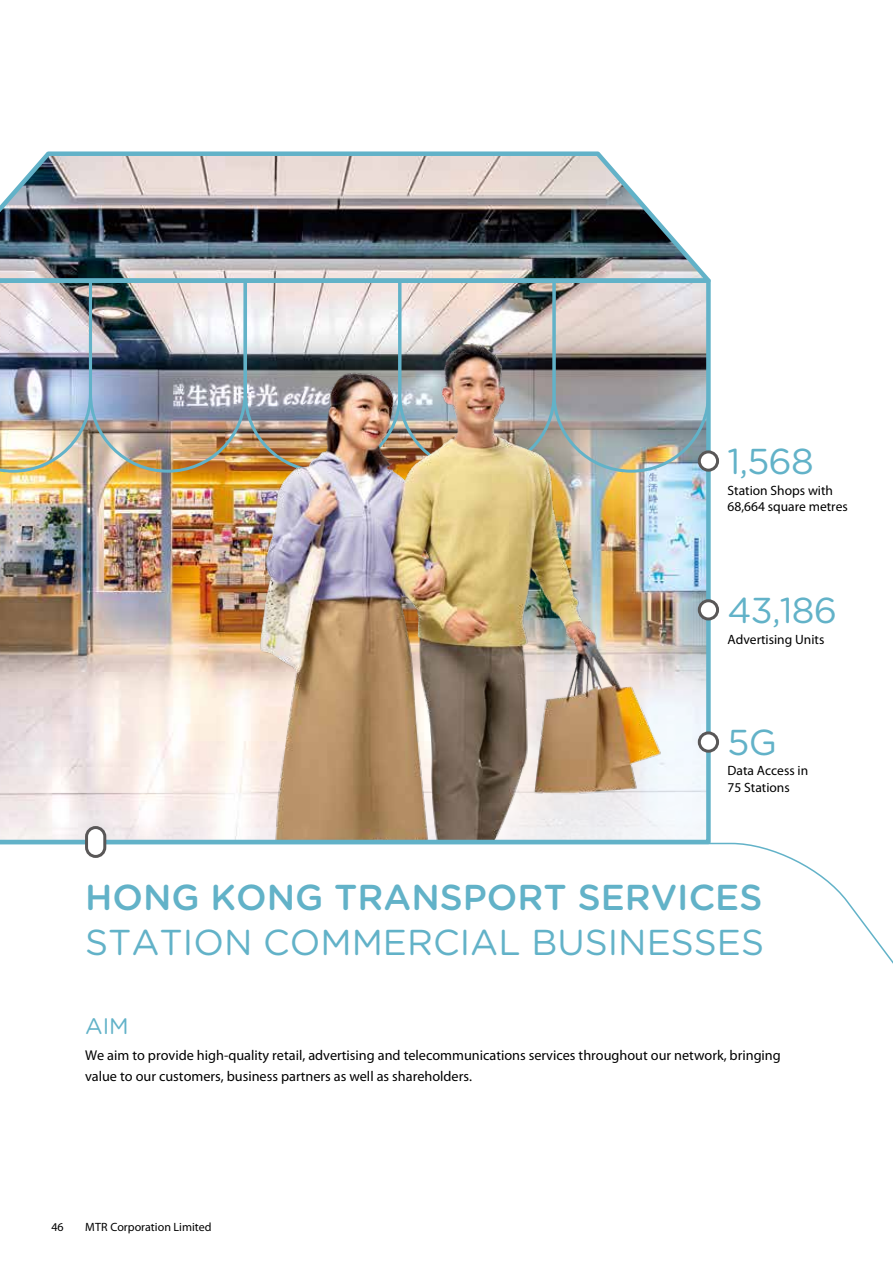
<style>
.page{position:relative;width:893px;height:1263px;background:#fff}
.page>*{position:absolute;margin:0;border:0;box-sizing:border-box;transform-origin:0 0}
.t1{font:36px "Gotham Rounded";color:#62b2c8}
.t2{font:500 36px "Gotham Rounded";color:#62b2c8}
.t3{font:22.5px "Gotham Rounded";color:#62b2c8}
.t4{font:14.25px/21px "Myriad Pro";color:#000}
.t5{font:13.5px/16.5px "Myriad Pro";color:#000}
.t6{font:12px "Myriad Pro";color:#000}
</style>
<div class="page">
<img style="left:0;top:151px;width:709px;height:127px">
<svg style="left:0;top:842px;width:893px;height:122px"></svg>
<img style="left:0;top:278px;width:711px;height:566px">
<div style="left:87px;top:827px;width:18px;height:29px;background:#fff;border-radius:9px"></div>
<div style="left:85px;top:826px;width:21px;height:32px;border:3px solid #595757;border-radius:9px"></div>
<svg style="left:699px;top:452px;width:19px;height:18px"></svg>
<div style="left:698px;top:450px;width:21px;height:22px;border:3px solid #595757;border-radius:50%"></div>
<div style="left:699px;top:601px;width:19px;height:18px;background:#fff;border-radius:50%"></div>
<div style="left:698px;top:599px;width:21px;height:21px;border:3px solid #595757;border-radius:50%"></div>
<div style="left:699px;top:733px;width:19px;height:18px;background:#fff;border-radius:50%"></div>
<div style="left:698px;top:731px;width:21px;height:22px;border:3px solid #595757;border-radius:50%"></div>
<h1 class="t1" style="left:727px;top:437px;width:88px">1,568</h1>
<p class="t5" style="left:728px;top:482px;width:122px">Station Shops with<br>68,664 square metres</p>
<h1 class="t1" style="left:728px;top:585px;width:111px">43,186</h1>
<p class="t5" style="left:728px;top:631px;width:98px">Advertising Units</p>
<h1 class="t1" style="left:728px;top:717px;width:51px">5G</h1>
<p class="t5" style="left:728px;top:763px;width:82px">Data Access in<br>75 Stations</p>
<h1 class="t2" style="left:85px;top:871px;width:679px">HONG KONG TRANSPORT SERVICES</h1>
<h1 class="t1" style="left:85px;top:917px;width:681px">STATION COMMERCIAL BUSINESSES</h1>
<h2 class="t3" style="left:85px;top:1011px;width:45px">AIM</h2>
<p class="t4" style="left:85px;top:1044px;width:697px">We aim to provide high-quality retail, advertising and telecommunications services throughout our network, bringing value to our customers, business partners as well as shareholders.</p>
<p class="t6" style="left:51px;top:1220px;width:14px">46</p>
<p class="t6" style="left:85px;top:1220px;width:128px">MTR Corporation Limited</p>
</div>
